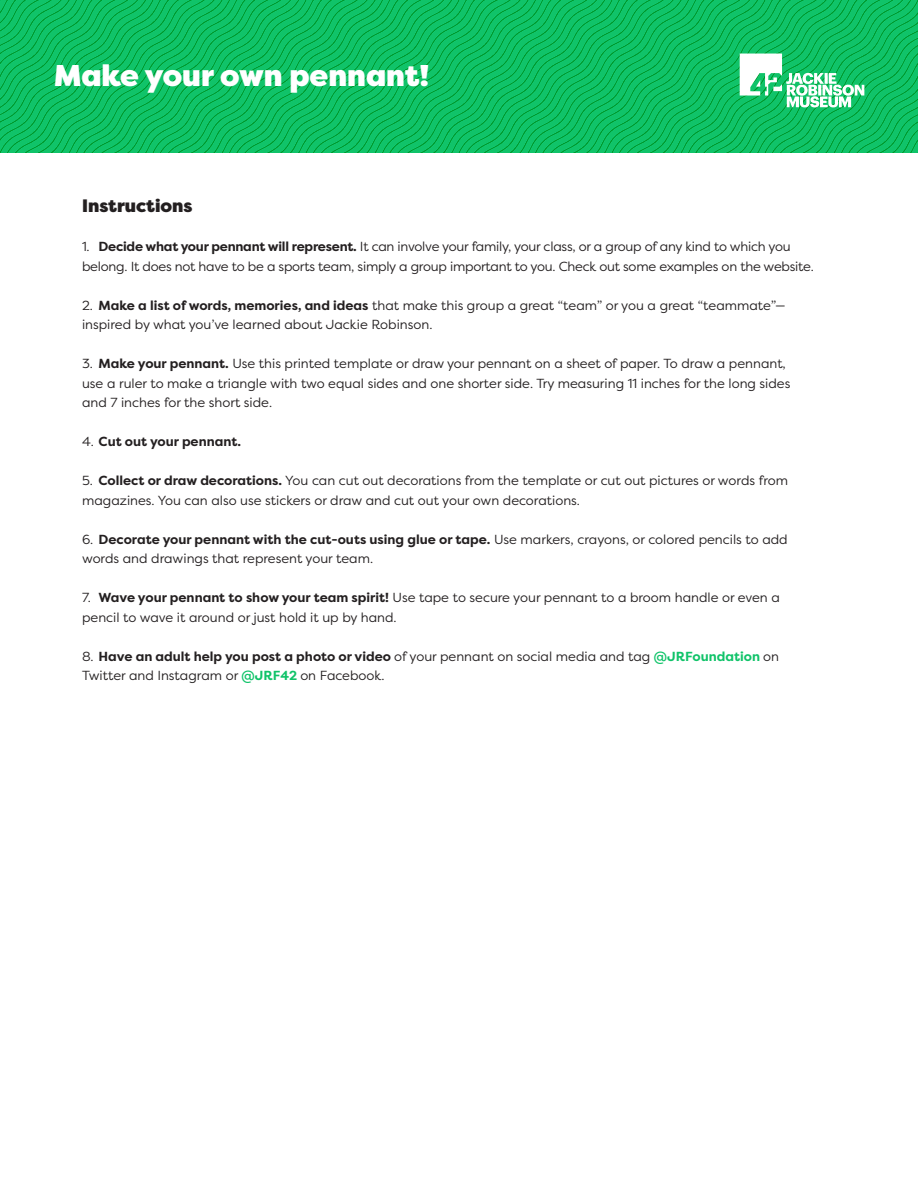
<style>
.page{position:relative;width:918px;height:1188px;background:#fff}
.page>*{position:absolute;margin:0;border:0;box-sizing:border-box;transform-origin:0 0}
.t1{font:900 30px "Filson Pro";color:#fff}
.t2{font:900 18px "Filson Pro";color:#231f20}
.t3{font:13.2px/19.5px "Filson Pro";color:#231f20}
.t4{font:13.2px/19.5px "Filson Pro";letter-spacing:-.02em;color:#231f20}
.t5{font:700 13.2px "Filson Pro";color:#231f20}
.s1{font-weight:700}
.s2{font-weight:400}
.s3{font-weight:700;color:#10c369}
</style>
<div class="page">
<img style="left:0;top:0;width:917px;height:152px">
<svg style="left:740px;top:54px;width:124px;height:53px"></svg>
<p class="t1" style="left:54px;top:57px;width:377px">Make your own pennant!</p>
<p class="t2" style="left:82px;top:195px;width:112px">Instructions</p>
<p class="t4" style="left:82px;top:237px;width:733px">1. <span class="s1">Decide what your pennant will represent.</span> It can involve your family, your class, or a group of any kind to which you belong. It does not have to be a sports team, simply a group important to you. Check out some examples on the website.</p>
<p class="t3" style="left:82px;top:295px;width:705px">2. <span class="s1">Make a list of words, memories, and ideas</span> that make this group a great “team” or you a great “teammate”— inspired by what you’ve learned about Jackie Robinson.</p>
<p class="t3" style="left:82px;top:354px;width:710px">3. <span class="s1">Make your pennant.</span> Use this printed template or draw your pennant on a sheet of paper. To draw a pennant, use a ruler to make a triangle with two equal sides and one shorter side. Try measuring 11 inches for the long sides and 7 inches for the short side.</p>
<p class="t5" style="left:82px;top:433px;width:161px"><span class="s2">4.</span> Cut out your pennant.</p>
<p class="t3" style="left:82px;top:471px;width:708px">5. <span class="s1">Collect or draw decorations.</span> You can cut out decorations from the template or cut out pictures or words from magazines. You can also use stickers or draw and cut out your own decorations.</p>
<p class="t3" style="left:82px;top:529px;width:707px">6. <span class="s1">Decorate your pennant with the cut-outs using glue or tape.</span> Use markers, crayons, or colored pencils to add words and drawings that represent your team.</p>
<p class="t3" style="left:82px;top:588px;width:699px">7. <span class="s1">Wave your pennant to show your team spirit!</span> Use tape to secure your pennant to a broom handle or even a pencil to wave it around or just hold it up by hand.</p>
<p class="t3" style="left:82px;top:646px;width:699px">8. <span class="s1">Have an adult help you post a photo or video</span> of your pennant on social media and tag <span class="s3">@JRFoundation</span> on<br>Twitter and Instagram or <span class="s3">@JRF42</span> on Facebook.</p>
</div>
